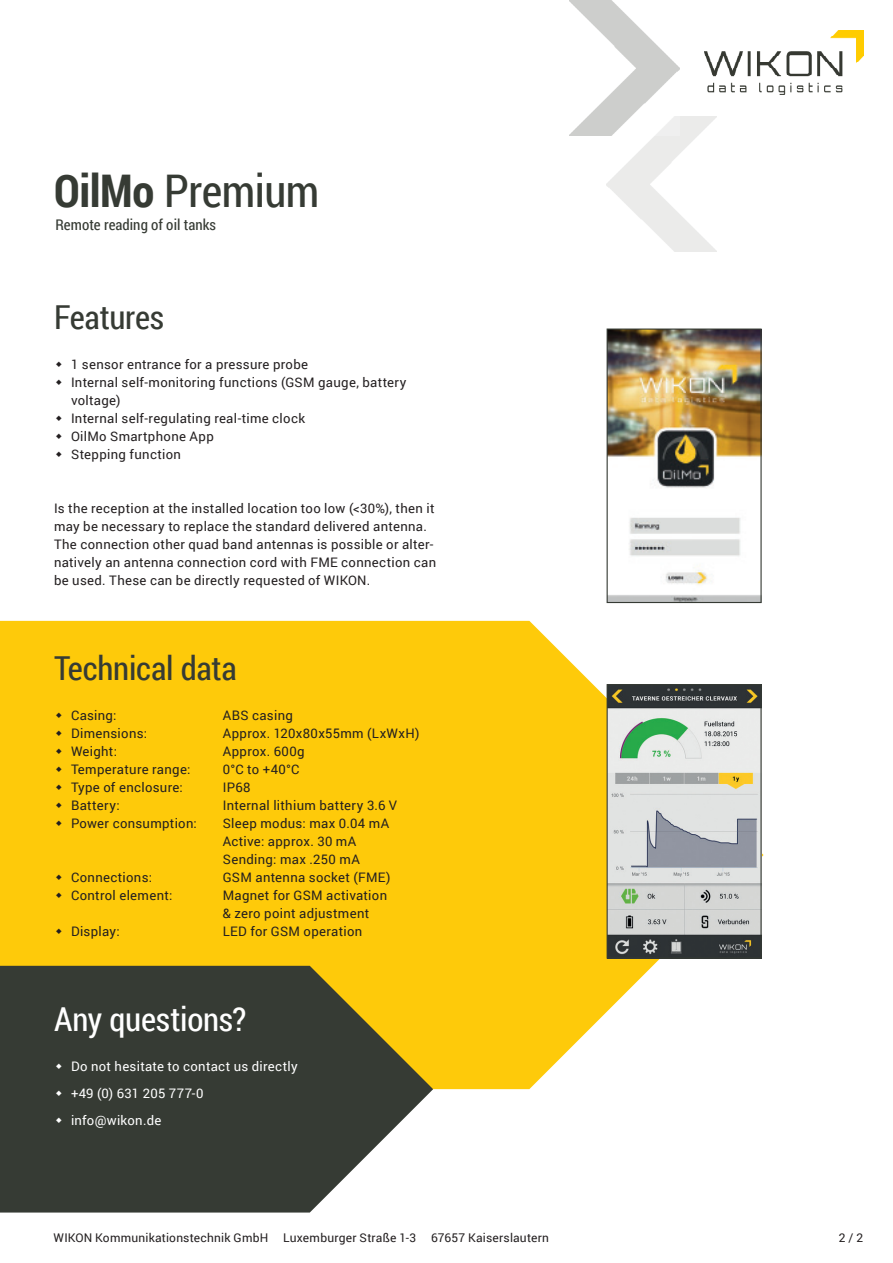
<style>
.page{position:relative;width:893px;height:1263px;background:#fff}
.page>*{position:absolute;margin:0;border:0;box-sizing:border-box;transform-origin:0 0}
.WIKON_Titel_1{font:45px "Roboto Condensed";letter-spacing:-.01em;color:#363b34}
.t1{font:33px "Roboto Condensed";letter-spacing:-.01em;color:#363b34}
.t2{font:33px "Roboto Condensed";letter-spacing:-.005em;color:#fff}
.WIKON_Titel_2{font:15px "Roboto Condensed";color:#363b34}
.WIKON_Fließtext{font:13.2px/18px "Roboto";letter-spacing:.025em;color:#231f20}
.t3{font:13.2px "Roboto";letter-spacing:.02em;color:#fff}
.WIKON_Seitenzahl{font:12px "Roboto";letter-spacing:.015em;color:#231f20}
.s1{font-weight:700}
</style>
<div class="page">
<img style="left:570px;top:0;width:110px;height:136px">
<img style="left:705px;top:30px;width:158px;height:64px">
<svg style="left:0;top:621px;width:763px;height:468px;background:#fdd02a"></svg>
<svg style="left:0;top:966px;width:433px;height:246px;background:#52533f"></svg>
<img style="left:609px;top:330px;width:151px;height:271px">
<div style="left:607px;top:328px;width:155px;height:275px;border:1px solid #363b34"></div>
<img style="left:609px;top:686px;width:151px;height:271px">
<div style="left:607px;top:684px;width:155px;height:275px;border:1px solid #363b34"></div>
<svg style="left:56px;top:1063px;width:6px;height:6px"></svg>
<svg style="left:56px;top:1090px;width:6px;height:6px"></svg>
<svg style="left:56px;top:1117px;width:6px;height:6px"></svg>
<svg style="left:56px;top:712px;width:6px;height:6px"></svg>
<svg style="left:56px;top:730px;width:6px;height:6px"></svg>
<svg style="left:56px;top:748px;width:6px;height:6px"></svg>
<svg style="left:56px;top:766px;width:6px;height:6px"></svg>
<svg style="left:56px;top:784px;width:6px;height:6px"></svg>
<svg style="left:56px;top:802px;width:6px;height:6px"></svg>
<svg style="left:56px;top:820px;width:6px;height:6px"></svg>
<svg style="left:56px;top:874px;width:6px;height:6px"></svg>
<svg style="left:56px;top:892px;width:6px;height:6px"></svg>
<svg style="left:56px;top:928px;width:6px;height:6px"></svg>
<p class="WIKON_Titel_1" style="left:54px;top:160px;width:267px"><span class="s1">OilMo</span> Premium</p>
<p class="WIKON_Titel_2" style="left:55px;top:214px;width:162px">Remote reading of oil tanks</p>
<p class="t1" style="left:54px;top:294px;width:112px">Features</p>
<p class="WIKON_Fließtext" style="left:71px;top:355px;width:239px">1 sensor entrance for a pressure probe</p>
<p class="WIKON_Fließtext" style="left:71px;top:373px;width:337px">Internal self-monitoring functions (GSM gauge, battery voltage)</p>
<p class="WIKON_Fließtext" style="left:71px;top:409px;width:236px">Internal self-regulating real-time clock</p>
<p class="WIKON_Fließtext" style="left:71px;top:427px;width:144px">OilMo Smartphone App</p>
<p class="WIKON_Fließtext" style="left:71px;top:445px;width:111px">Stepping function</p>
<p class="WIKON_Fließtext" style="left:54px;top:499px;width:384px">Is the reception at the installed location too low (&lt;30%), then it may be necessary to replace the standard delivered antenna.<br>The connection other quad band antennas is possible or alter&shy;natively an antenna connection cord with FME connection can be used. These can be directly requested of WIKON.</p>
<p class="t1" style="left:54px;top:645px;width:184px">Technical data</p>
<p class="WIKON_Fließtext" style="left:71px;top:706px;width:47px">Casing:</p>
<p class="WIKON_Fließtext" style="left:223px;top:706px;width:72px">ABS casing</p>
<p class="WIKON_Fließtext" style="left:71px;top:724px;width:78px">Dimensions:</p>
<p class="WIKON_Fließtext" style="left:223px;top:724px;width:198px">Approx. 120x80x55mm (LxWxH)</p>
<p class="WIKON_Fließtext" style="left:71px;top:742px;width:48px">Weight:</p>
<p class="WIKON_Fließtext" style="left:223px;top:742px;width:83px">Approx. 600g</p>
<p class="WIKON_Fließtext" style="left:71px;top:760px;width:121px">Temperature range:</p>
<p class="WIKON_Fließtext" style="left:223px;top:760px;width:78px">0°C to +40°C</p>
<p class="WIKON_Fließtext" style="left:71px;top:778px;width:113px">Type of enclosure:</p>
<p class="WIKON_Fließtext" style="left:223px;top:778px;width:29px">IP68</p>
<p class="WIKON_Fließtext" style="left:71px;top:796px;width:50px">Battery:</p>
<p class="WIKON_Fließtext" style="left:223px;top:796px;width:176px">Internal lithium battery 3.6 V</p>
<p class="WIKON_Fließtext" style="left:71px;top:814px;width:127px">Power consumption:</p>
<p class="WIKON_Fließtext" style="left:223px;top:814px;width:168px">Sleep modus: max 0.04 mA</p>
<p class="WIKON_Fließtext" style="left:223px;top:832px;width:135px">Active: approx. 30 mA</p>
<p class="WIKON_Fließtext" style="left:223px;top:850px;width:139px">Sending: max .250 mA</p>
<p class="WIKON_Fließtext" style="left:71px;top:868px;width:82px">Connections:</p>
<p class="WIKON_Fließtext" style="left:223px;top:868px;width:169px">GSM antenna socket (FME)</p>
<p class="WIKON_Fließtext" style="left:71px;top:886px;width:103px">Control element:</p>
<p class="WIKON_Fließtext" style="left:223px;top:886px;width:166px">Magnet for GSM activation</p>
<p class="WIKON_Fließtext" style="left:223px;top:904px;width:148px">&amp; zero point adjustment</p>
<p class="WIKON_Fließtext" style="left:71px;top:922px;width:50px">Display:</p>
<p class="WIKON_Fließtext" style="left:223px;top:922px;width:141px">LED for GSM operation</p>
<p class="t2" style="left:54px;top:996px;width:194px">Any questions?</p>
<p class="t3" style="left:71px;top:1057px;width:228px">Do not hesitate to contact us directly</p>
<p class="t3" style="left:71px;top:1084px;width:134px">+49 (0) 631 205 777-0</p>
<p class="t3" style="left:71px;top:1111px;width:92px">info@wikon.de</p>
<p class="WIKON_Seitenzahl" style="left:54px;top:1229px;width:497px">WIKON Kommunikationstechnik GmbH Luxemburger Straße 1-3 67657 Kaiserslautern</p>
<p class="WIKON_Seitenzahl" style="left:839px;top:1229px;width:26px">2 / 2</p>
</div>
